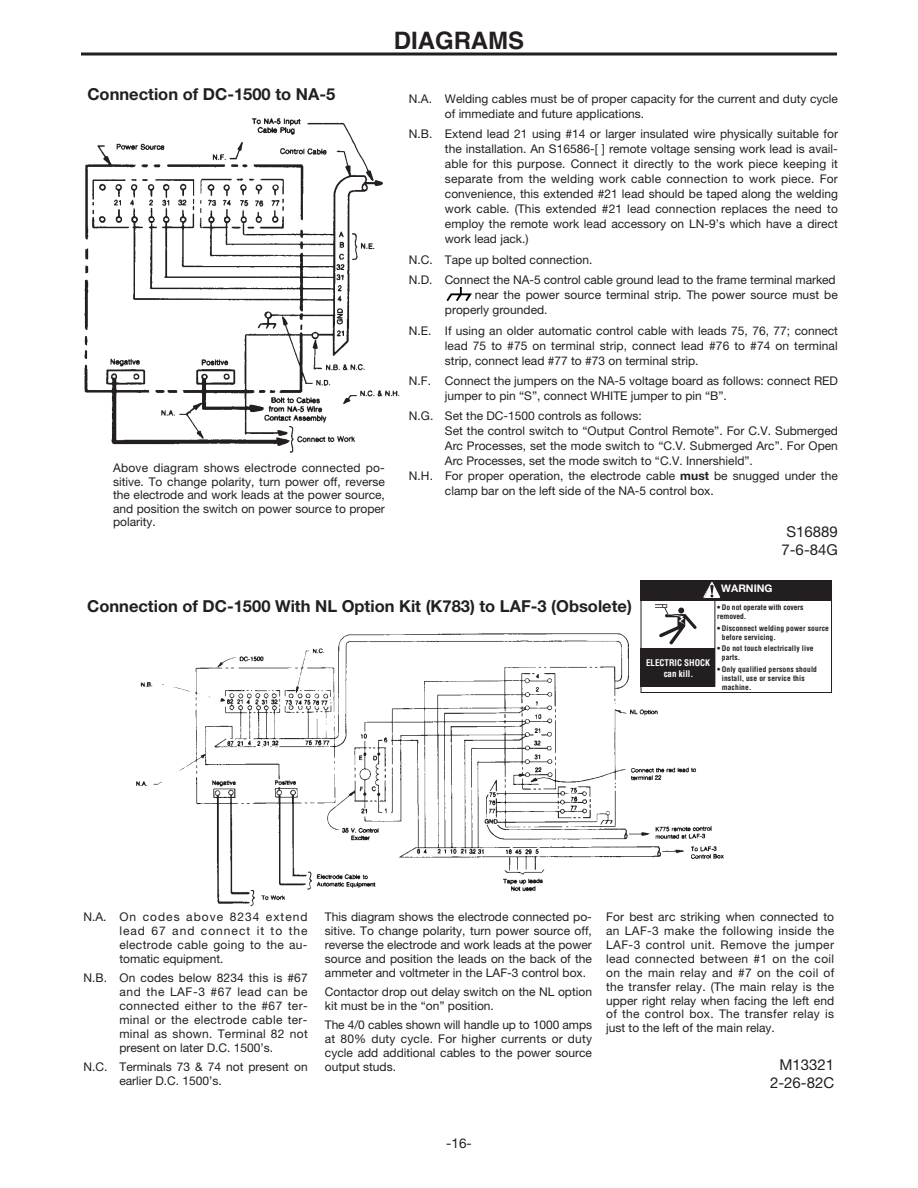
<style>
.page{position:relative;width:918px;height:1188px;background:#fff}
.page>*{position:absolute;margin:0;border:0;box-sizing:border-box;transform-origin:0 0}
.t1{font:700 24px "Helvetica";color:#231f20}
.t2{font:700 16.5px "Helvetica Neue";color:#231f20}
.t3{font:15px/18px "Helvetica Neue";color:#231f20;text-align:center}
.t4{font:13.5px "Helvetica Neue";color:#231f20}
.t5{font:12px/13.8px "Helvetica Neue";color:#231f20;text-align:justify}
.t6{font:700 10.5px "Helvetica Neue";color:#fff}
.t7{font:700 condensed 9px/10.8px "Helvetica";color:#fff;text-align:center}
.t8{font:700 condensed 7.5px/9px "Helvetica";letter-spacing:.02em;color:#231f20}
.t9{font:700 condensed 7.5px/9px "Helvetica";color:#231f20}
.s1{font-weight:700}
</style>
<div class="page">
<img style="left:136px;top:624px;width:588px;height:283px">
<svg style="left:81px;top:52px;width:756px;height:4px;background:#595657"></svg>
<img style="left:84px;top:118px;width:316px;height:335px">
<svg style="left:447px;top:287px;width:25px;height:14px"></svg>
<div style="left:641px;top:581px;width:191px;height:112px;border:1px solid #231f20"></div>
<div style="left:641px;top:581px;width:191px;height:20px;background:#231f20"></div>
<hr style="left:715px;top:600px;width:1px;height:87px;background:#231f20">
<div style="left:641px;top:648px;width:74px;height:39px;background:#231f20"></div>
<svg style="left:655px;top:604px;width:42px;height:40px"></svg>
<svg style="left:703px;top:582px;width:17px;height:17px"></svg>
<h1 class="t1" style="left:394px;top:31px;width:132px">DIAGRAMS</h1>
<h2 class="t2" style="left:87px;top:88px;width:249px">Connection of DC-1500 to NA-5</h2>
<p class="t5" style="left:113px;top:463px;width:273px">Above diagram shows electrode connected po&shy;sitive. To change polarity, turn power off, reverse the electrode and work leads at the power source, and position the switch on power source to proper polarity.</p>
<p class="t5" style="left:445px;top:92px;width:395px;line-height:15px;text-indent:-36px">N.A. Welding cables must be of proper capacity for the current and duty cycle of immediate and future applications.</p>
<p class="t5" style="left:445px;top:128px;width:395px;line-height:15px;text-indent:-36px">N.B. Extend lead 21 using #14 or larger insulated wire physically suitable for the installation. An S16586-[ ] remote voltage sensing work lead is avail&shy;able for this purpose. Connect it directly to the work piece keeping it separate from the welding work cable connection to work piece. For convenience, this extended #21 lead should be taped along the welding work cable. (This extended #21 lead connection replaces the need to employ the remote work lead accessory on LN-9’s which have a direct work lead jack.)</p>
<p class="t5" style="left:409px;top:251px;width:428px;line-height:20.4px">N.C. Tape up bolted connection.<br>N.D. Connect the NA-5 control cable ground lead to the frame terminal marked</p>
<p class="t5" style="left:445px;top:289px;width:394px;line-height:15px;text-indent:30px">near the power source terminal strip. The power source must be properly grounded.</p>
<p class="t5" style="left:445px;top:324px;width:395px;line-height:15px;text-indent:-36px">N.E. If using an older automatic control cable with leads 75, 76, 77; connect lead 75 to #75 on terminal strip, connect lead #76 to #74 on terminal strip, connect lead #77 to #73 on terminal strip.</p>
<p class="t5" style="left:445px;top:374px;width:395px;line-height:15px;text-indent:-36px">N.F. Connect the jumpers on the NA-5 voltage board as follows: connect RED jumper to pin “S”, connect WHITE jumper to pin “B”.</p>
<p class="t5" style="left:409px;top:410px;width:234px">N.G. Set the DC-1500 controls as follows:</p>
<p class="t5" style="left:445px;top:425px;width:395px">Set the control switch to “Output Control Remote”. For C.V. Submerged</p>
<p class="t5" style="left:445px;top:440px;width:395px">Arc Processes, set the mode switch to “C.V. Submerged Arc”. For Open</p>
<p class="t5" style="left:445px;top:455px;width:310px">Arc Processes, set the mode switch to “C.V. Innershield”.</p>
<p class="t5" style="left:409px;top:470px;width:431px">N.H. For proper operation, the electrode cable <span class="s1">must</span> be snugged under the</p>
<p class="t5" style="left:445px;top:485px;width:270px">clamp bar on the left side of the NA-5 control box.</p>
<p class="t3" style="left:781px;top:524px;width:58px">S16889<br>7-6-84G</p>
<p class="t6" style="left:721px;top:584px;width:53px">WARNING</p>
<h2 class="t2" style="left:87px;top:600px;width:546px">Connection of DC-1500 With NL Option Kit (K783) to LAF-3 (Obsolete)</h2>
<p class="t9" style="left:717px;top:603px;width:88px">• Do not operate with covers removed.</p>
<p class="t8" style="left:722px;top:624px;width:109px;text-indent:-4px">• Disconnect welding power source before servicing.</p>
<p class="t8" style="left:722px;top:645px;width:93px;text-indent:-4px">• Do not touch electrically live parts.</p>
<p class="t8" style="left:722px;top:666px;width:97px;text-indent:-4px">• Only qualified persons should install, use or service this machine.</p>
<p class="t7" style="left:646px;top:658px;width:66px">ELECTRIC SHOCK can kill.</p>
<p class="t5" style="left:119px;top:911px;width:190px;text-indent:-36px">N.A. On codes above 8234 extend lead 67 and connect it to the electrode cable going to the au&shy;tomatic equipment.</p>
<p class="t5" style="left:119px;top:972px;width:190px;text-indent:-36px">N.B. On codes below 8234 this is #67 and the LAF-3 #67 lead can be connected either to the #67 ter&shy;minal or the electrode cable ter&shy;minal as shown. Terminal 82 not present on later D.C. 1500’s.</p>
<p class="t5" style="left:119px;top:1061px;width:190px;text-indent:-36px">N.C. Terminals 73 &amp; 74 not present on earlier D.C. 1500’s.</p>
<p class="t5" style="left:325px;top:911px;width:269px">This diagram shows the electrode connected po&shy;sitive. To change polarity, turn power source off, reverse the electrode and work leads at the power source and position the leads on the back of the ammeter and voltmeter in the LAF-3 control box.</p>
<p class="t5" style="left:325px;top:986px;width:269px">Contactor drop out delay switch on the NL option kit must be in the “on” position.</p>
<p class="t5" style="left:325px;top:1019px;width:269px">The 4/0 cables shown will handle up to 1000 amps at 80% duty cycle. For higher currents or duty cycle add additional cables to the power source output studs.</p>
<p class="t5" style="left:606px;top:911px;width:230px">For best arc striking when connected to an LAF-3 make the following inside the LAF-3 control unit. Remove the jumper lead connected between #1 on the coil on the main relay and #7 on the coil of the transfer relay. (The main relay is the upper right relay when facing the left end of the control box. The transfer relay is just to the left of the main relay.</p>
<p class="t3" style="left:770px;top:1057px;width:66px;text-align:right">M13321<br>2-26-82C</p>
<p class="t4" style="left:446px;top:1139px;width:27px">-16-</p>
</div>
